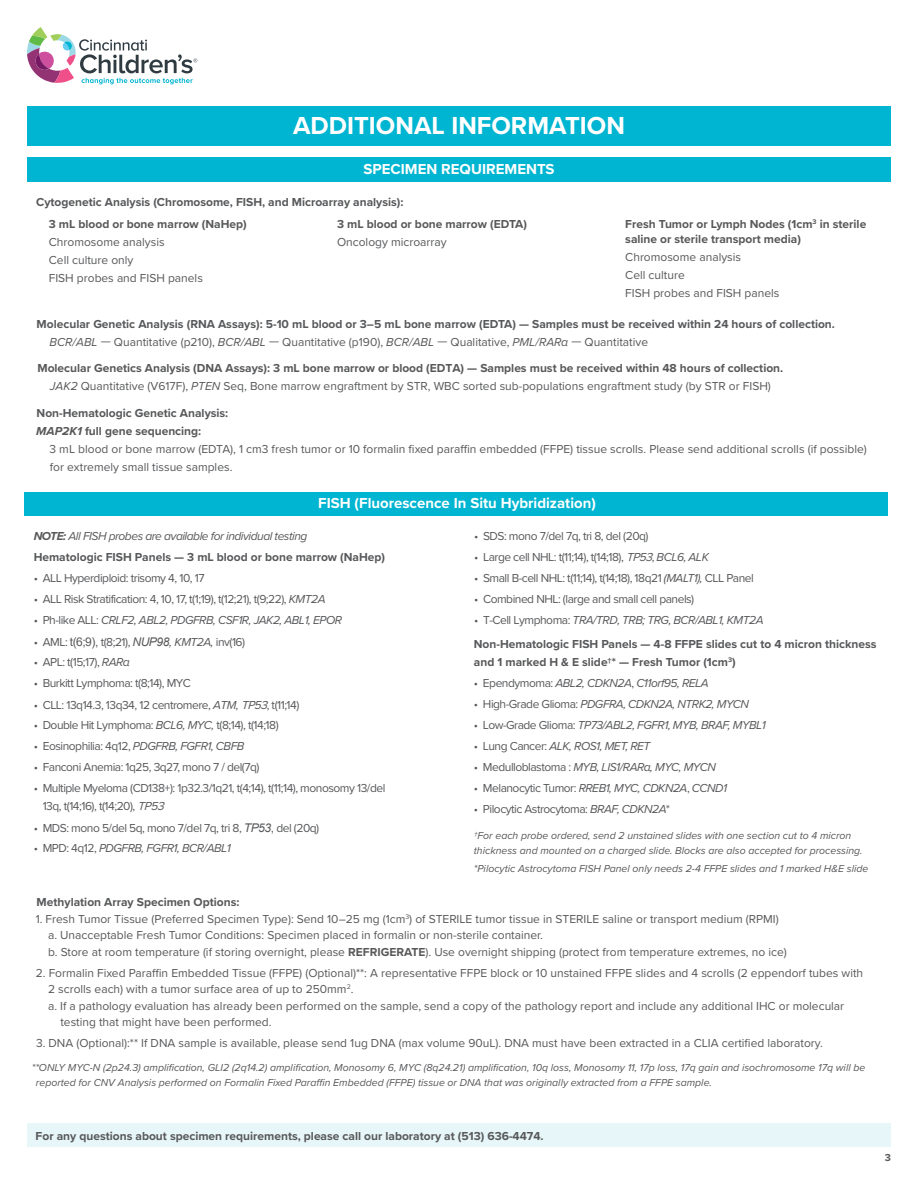
<style>
.page{position:relative;width:918px;height:1188px;background:#fff}
.page>*{position:absolute;margin:0;border:0;box-sizing:border-box;transform-origin:0 0}
.t1{font:700 25.5px "Proxima Nova";color:#fff}
.t2{font:700 15px "Proxima Nova";color:#fff}
.t3{font:12px "Proxima Nova";color:#57585a}
.t4{font:700 12px/18px "Proxima Nova";color:#57585a}
.t5{font:12px/18px "Proxima Nova";letter-spacing:-.04em;color:#57585a}
.t6{font:italic 12px "Proxima Nova";letter-spacing:-.04em;color:#57585a}
.t7{font:italic 10.5px/15px "Proxima Nova";color:#57585a}
.t8{font:700 10.5px "Proxima Nova";color:#57585a}
.s1{font-weight:400}
.s2{font-style:italic}
.s3{font-weight:400;font-style:italic}
.s4{font-weight:700}
.s5{font-style:normal}
.s6{font-family:"Arial"}
.s7{font-family:"Arial";font-style:italic}
</style>
<div class="page">
<svg style="left:27px;top:27px;width:170px;height:57px"></svg>
<div style="left:27px;top:1123px;width:864px;height:24px;background:#e7f6f8"></div>
<div style="left:27px;top:157px;width:864px;height:25px;background:#00b5d1"></div>
<div style="left:27px;top:106px;width:864px;height:39px;background:#00b5d1"></div>
<div style="left:24px;top:492px;width:864px;height:24px;background:#00b5d1"></div>
<p class="t1" style="left:293px;top:107px;width:333px">ADDITIONAL INFORMATION</p>
<p class="t2" style="left:363px;top:158px;width:193px">SPECIMEN REQUIREMENTS</p>
<p class="t4" style="left:36px;top:193px;width:369px">Cytogenetic Analysis (Chromosome, FISH, and Microarray analysis):</p>
<p class="t4" style="left:49px;top:215px;width:199px">3 mL blood or bone marrow (NaHep)<br><span class="s1">Chromosome analysis</span></p>
<p class="t3" style="left:49px;top:251px;width:86px">Cell culture only</p>
<p class="t3" style="left:49px;top:269px;width:156px">FISH probes and FISH panels</p>
<p class="t4" style="left:337px;top:215px;width:191px">3 mL blood or bone marrow (EDTA)</p>
<p class="t3" style="left:337px;top:233px;width:111px">Oncology microarray</p>
<p class="t4" style="left:625px;top:216px;width:243px;line-height:15px">Fresh Tumor or Lymph Nodes (1cm<sup>3</sup> in sterile saline or sterile transport media)</p>
<p class="t3" style="left:625px;top:248px;width:117px">Chromosome analysis</p>
<p class="t3" style="left:625px;top:266px;width:61px">Cell culture</p>
<p class="t3" style="left:625px;top:284px;width:156px">FISH probes and FISH panels</p>
<p class="t4" style="left:37px;top:315px;width:800px">Molecular Genetic Analysis (RNA Assays): 5-10 mL blood or 3–5 mL bone marrow (EDTA) — Samples must be received within 24 hours of collection.</p>
<p class="t3" style="left:50px;top:333px;width:600px"><span class="s2">BCR/ABL</span> — Quantitative (p210), <span class="s2">BCR/ABL</span> — Quantitative (p190), <span class="s2">BCR/ABL</span> — Qualitative, <span class="s2">PML/RARα</span> — Quantitative</p>
<p class="t4" style="left:37px;top:359px;width:747px;text-align:center">Molecular Genetics Analysis (DNA Assays): 3 mL bone marrow or blood (EDTA) — Samples must be received within 48 hours of collection.<br><span class="s3">JAK2</span> <span class="s1">Quantitative (V617F),</span> <span class="s3">PTEN</span> <span class="s1">Seq, Bone marrow engraftment by STR, WBC sorted sub-populations engraftment study (by STR or FISH)</span></p>
<p class="t4" style="left:36px;top:404px;width:194px">Non-Hematologic Genetic Analysis:<br><span class="s2">MAP2K1</span> full gene sequencing:</p>
<p class="t3" style="left:50px;top:440px;width:819px">3 mL blood or bone marrow (EDTA), 1 cm3 fresh tumor or 10 formalin fixed paraffin embedded (FFPE) tissue scrolls. Please send additional scrolls (if possible)</p>
<p class="t3" style="left:50px;top:458px;width:184px">for extremely small tissue samples.</p>
<p class="t2" style="left:318px;top:492px;width:279px">FISH (Fluorescence In Situ Hybridization)</p>
<p class="t6" style="left:34px;top:527px;width:275px"><span class="s4">NOTE:</span> All FISH probes are available for individual testing</p>
<p class="t4" style="left:34px;top:548px;width:353px">Hematologic FISH Panels — 3 mL blood or bone marrow (NaHep)</p>
<p class="t5" style="left:34px;top:569px;width:172px">• ALL Hyperdiploid: trisomy 4, 10, 17</p>
<p class="t5" style="left:34px;top:590px;width:293px">• ALL Risk Stratification: 4, 10, 17, t(1;19), t(12;21), t(9;22), <span class="s2">KMT2A</span></p>
<p class="t6" style="left:34px;top:611px;width:310px"><span class="s5">• Ph-like ALL:</span> CRLF2, ABL2, PDGFRB, CSF1R, JAK2, ABL1, EPOR</p>
<p class="t5" style="left:34px;top:632px;width:213px">• AML: <span class="s6">t(6;9),</span> t(8;21), <span class="s7">NUP98,</span> <span class="s2">KMT2A,</span> inv(16)</p>
<p class="t3" style="left:34px;top:653px;width:98px">• APL: t(15;17), <span class="s2">RARα</span></p>
<p class="t5" style="left:34px;top:674px;width:159px">• Burkitt Lymphoma: t(8;14), MYC</p>
<p class="t5" style="left:34px;top:695px;width:267px">• CLL: 13q14.3, 13q34, 12 centromere, <span class="s2">ATM,</span> <span class="s2">TP53</span>, t(11;14)</p>
<p class="t5" style="left:34px;top:716px;width:247px">• Double Hit Lymphoma: <span class="s2">BCL6, MYC,</span> t(8;14), t(14;18)</p>
<p class="t5" style="left:34px;top:737px;width:212px">• Eosinophilia: 4q12, <span class="s2">PDGFRB, FGFR1, CBFB</span></p>
<p class="t5" style="left:34px;top:758px;width:227px">• Fanconi Anemia: 1q25, 3q27, mono 7 / del(7q)</p>
<p class="t5" style="left:43px;top:779px;width:344px;text-indent:-9px">• Multiple Myeloma (CD138+): 1p32.3/1q21, t(4;14), t(11;14), monosomy 13/del<br>13q, t(14;16), t(14;20), <span class="s2">TP53</span></p>
<p class="t5" style="left:34px;top:818px;width:287px">• MDS: mono 5/del 5q, mono 7/del 7q, tri 8, <span class="s7">TP53</span><span class="s6">,</span> del (20q)</p>
<p class="t6" style="left:34px;top:839px;width:199px"><span class="s5">• MPD: 4q12,</span> PDGFRB, FGFR1, BCR/ABL1</p>
<p class="t5" style="left:474px;top:527px;width:176px">• SDS: mono 7/del 7q, tri 8, del (20q)</p>
<p class="t5" style="left:474px;top:548px;width:236px">• Large cell NHL: t(11;14), t(14;18), <span class="s2">TP53</span>, <span class="s2">BCL6, ALK</span></p>
<p class="t5" style="left:474px;top:569px;width:281px">• Small B-cell NHL: t(11;14), t(14;18), 18q21 <span class="s2">(MALT1),</span> CLL Panel</p>
<p class="t5" style="left:474px;top:590px;width:222px">• Combined NHL: (large and small cell panels)</p>
<p class="t6" style="left:474px;top:611px;width:291px"><span class="s5">• T-Cell Lymphoma:</span> TRA/TRD, TRB; TRG, BCR/ABL1, KMT2A</p>
<p class="t4" style="left:474px;top:635px;width:404px">Non-Hematologic FISH Panels — 4-8 FFPE slides cut to 4 micron thickness and 1 marked H &amp; E slide†* — Fresh Tumor (1cm<sup>3</sup>)</p>
<p class="t6" style="left:474px;top:674px;width:236px"><span class="s5">• Ependymoma:</span> ABL2, CDKN2A<span class="s5">,</span> C11orf95, RELA</p>
<p class="t6" style="left:474px;top:695px;width:277px"><span class="s5">• High-Grade Glioma:</span> PDGFRA, CDKN2A, NTRK2, MYCN</p>
<p class="t6" style="left:474px;top:716px;width:294px"><span class="s5">• Low-Grade Glioma:</span> TP73/ABL2, FGFR1, MYB, BRAF, MYBL1</p>
<p class="t6" style="left:474px;top:737px;width:178px"><span class="s5">• Lung Cancer:</span> ALK, ROS1, MET, RET</p>
<p class="t6" style="left:474px;top:758px;width:244px"><span class="s5">• Medulloblastoma :</span> MYB, LIS1/RARα, MYC, MYCN</p>
<p class="t6" style="left:474px;top:779px;width:255px"><span class="s5">• Melanocytic Tumor:</span> RREB1, MYC, CDKN2A<span class="s5">,</span> CCND1</p>
<p class="t5" style="left:474px;top:800px;width:197px">• Pilocytic Astrocytoma: <span class="s2">BRAF, CDKN2A*</span></p>
<p class="t7" style="left:474px;top:827px;width:390px">†For each probe ordered, send 2 unstained slides with one section cut to 4 micron thickness and mounted on a charged slide. Blocks are also accepted for processing.</p>
<p class="t7" style="left:474px;top:860px;width:396px">*Pilocytic Astrocytoma FISH Panel only needs 2-4 FFPE slides and 1 marked H&amp;E slide</p>
<p class="t4" style="left:37px;top:893px;width:204px">Methylation Array Specimen Options:</p>
<p class="t3" style="left:36px;top:910px;width:745px">1. Fresh Tumor Tissue (Preferred Specimen Type): Send 10–25 mg (1cm<sup>3</sup>) of STERILE tumor tissue in STERILE saline or transport medium (RPMI)</p>
<p class="t3" style="left:48px;top:926px;width:496px">a. Unacceptable Fresh Tumor Conditions: Specimen placed in formalin or non-sterile container.</p>
<p class="t3" style="left:48px;top:943px;width:740px">b. Store at room temperature (if storing overnight, please <span class="s4">REFRIGERATE</span>). Use overnight shipping (protect from temperature extremes, no ice)</p>
<p class="t3" style="left:36px;top:964px;width:829px">2. Formalin Fixed Paraffin Embedded Tissue (FFPE) (Optional)**: A representative FFPE block or 10 unstained FFPE slides and 4 scrolls (2 eppendorf tubes with</p>
<p class="t3" style="left:48px;top:980px;width:307px">2 scrolls each) with a tumor surface area of up to 250mm<sup>2</sup>.</p>
<p class="t3" style="left:48px;top:997px;width:798px">a. If a pathology evaluation has already been performed on the sample, send a copy of the pathology report and include any additional IHC or molecular</p>
<p class="t3" style="left:60px;top:1013px;width:213px">testing that might have been performed.</p>
<p class="t3" style="left:36px;top:1034px;width:788px">3. DNA (Optional):** If DNA sample is available, please send 1ug DNA (max volume 90uL). DNA must have been extracted in a CLIA certified laboratory.</p>
<p class="t7" style="left:36px;top:1060px;width:831px;text-indent:-4px">**ONLY MYC-N (2p24.3) amplification, GLI2 (2q14.2) amplification, Monosomy 6, MYC (8q24.21) amplification, 10q loss, Monosomy 11, 17p loss, 17q gain and isochromosome 17q will be reported for CNV Analysis performed on Formalin Fixed Paraffin Embedded (FFPE) tissue or DNA that was originally extracted from a FFPE sample.</p>
<p class="t4" style="left:36px;top:1126px;width:510px">For any questions about specimen requirements, please call our laboratory at (513) 636-4474.</p>
<p class="t8" style="left:885px;top:1150px;width:8px">3</p>
</div>
